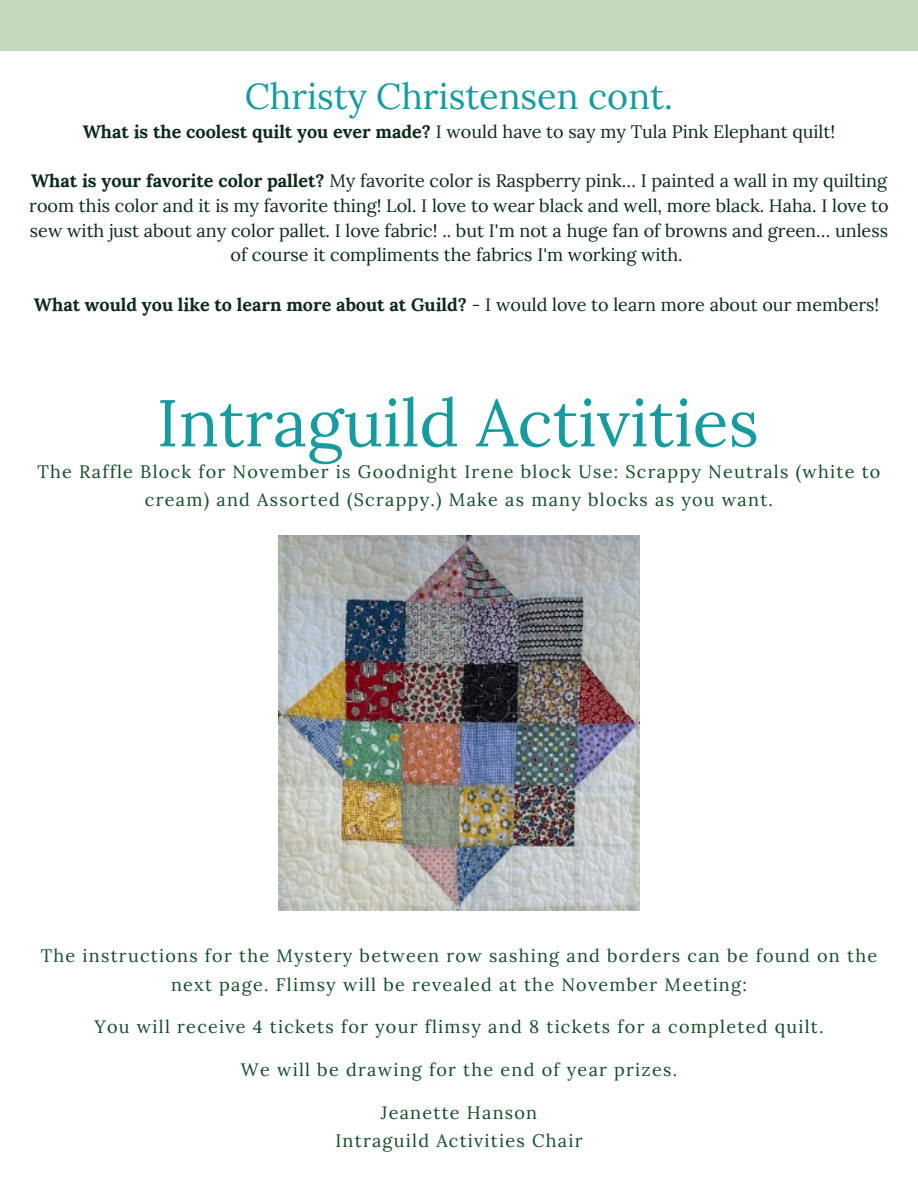
<style>
.page{position:relative;width:918px;height:1188px;background:#fff}
.page>*{position:absolute;margin:0;border:0;box-sizing:border-box;transform-origin:0 0}
.t1{font:66px "Lora";color:#179b9e}
.t2{font:36px "Lora";color:#179b9e}
.t3{font:18px/28.5px "Lora";letter-spacing:.07em;color:#144b2b;text-align:center}
.t4{font:18px/24.8px "Lora";color:#0b2918;text-align:center}
.t5{font:700 18px "Lora";color:#0b2918}
.s1{font-weight:700}
.s2{font-weight:400}
</style>
<div class="page">
<div style="left:0;top:0;width:918px;height:50px;background:#c3dabf"></div>
<img style="left:279px;top:535px;width:361px;height:375px">
<p class="t2" style="left:245px;top:73px;width:430px">Christy Christensen cont.</p>
<p class="t4" style="left:83px;top:119px;width:754px"><span class="s1">What is the coolest quilt you ever made?</span> I would have to say my Tula Pink Elephant quilt!</p>
<p class="t4" style="left:29px;top:168px;width:861px"><span class="s1">What is your favorite color pallet?</span> My favorite color is Raspberry pink… I painted a wall in my quilting room this color and it is my favorite thing! Lol. I love to wear black and well, more black. Haha. I love to sew with just about any color pallet. I love fabric! .. but I'm not a huge fan of browns and green… unless of course it compliments the fabrics I'm working with.</p>
<p class="t5" style="left:34px;top:293px;width:847px">What would you like to learn more about at Guild? <span class="s2">- I would love to learn more about our members!</span></p>
<h1 class="t1" style="left:157px;top:380px;width:604px">Intraguild Activities</h1>
<p class="t3" style="left:37px;top:457px;width:845px">The Raffle Block for November is Goodnight Irene block Use: Scrappy Neutrals (white to cream) and Assorted (Scrappy.) Make as many blocks as you want.</p>
<h2 class="t3" style="left:41px;top:941px;width:838px">The instructions for the Mystery between row sashing and borders can be found on the next page. Flimsy will be revealed at the November Meeting:</h2>
<p class="t3" style="left:95px;top:1012px;width:730px">You will receive 4 tickets for your flimsy and 8 tickets for a completed quilt.</p>
<p class="t3" style="left:241px;top:1055px;width:438px">We will be drawing for the end of year prizes.</p>
<p class="t3" style="left:381px;top:1098px;width:158px">Jeanette Hanson</p>
<p class="t3" style="left:335px;top:1126px;width:249px">Intraguild Activities Chair</p>
</div>
